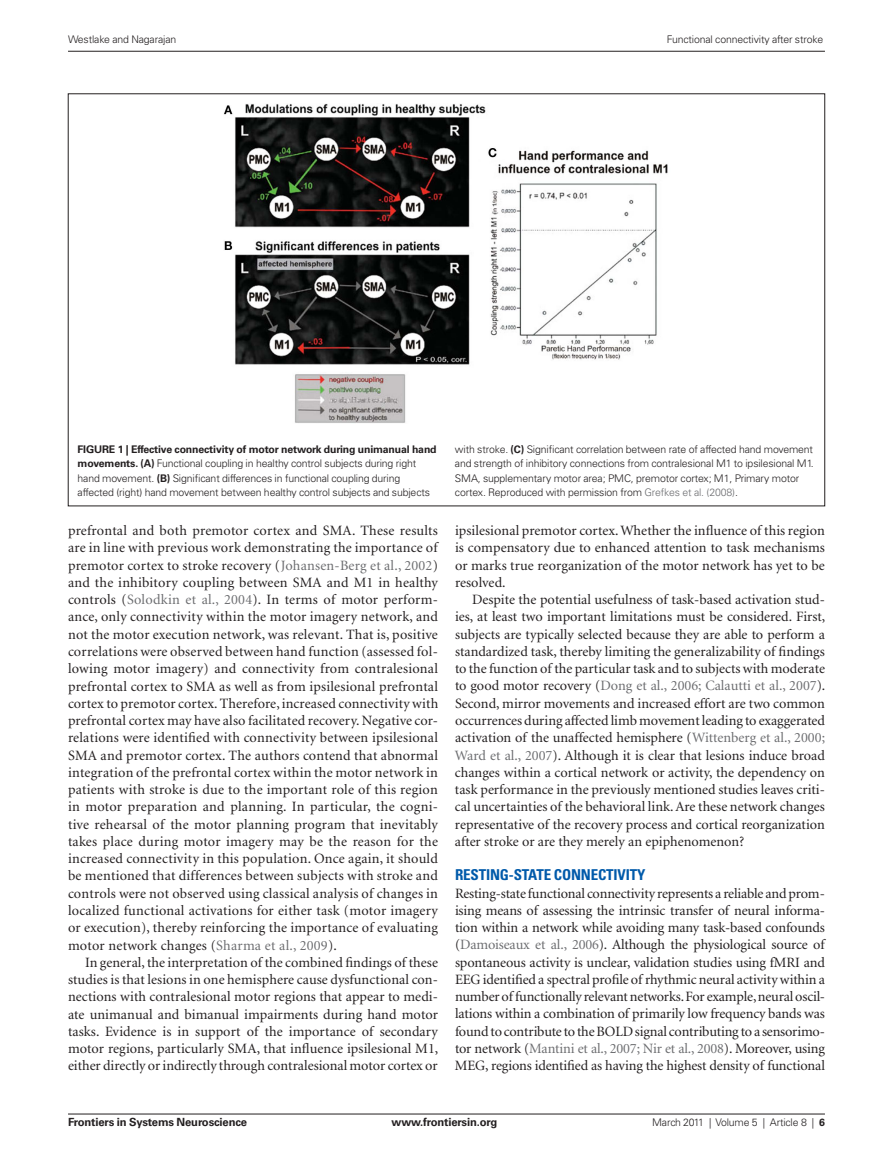
<style>
.page{position:relative;width:893px;height:1170px;background:#fff}
.page>*{position:absolute;margin:0;border:0;box-sizing:border-box;transform-origin:0 0}
.t1{font:700 condensed 15px "Univers";letter-spacing:-.01em;color:#015aaa}
.t2{font:14.25px/17.2px "Minion";color:#231f20;text-align:justify}
.t3{font:700 11.25px "Univers";letter-spacing:-.015em;color:#231f20}
.t4{font:300 10.5px/14.2px "Univers";letter-spacing:-.015em;color:#231f20}
.s1{font-weight:700}
.s2{color:#6c6d70}
</style>
<div class="page">
<img style="left:224px;top:103px;width:444px;height:320px">
<hr style="left:68px;top:1113px;width:757px;height:1px;background:#231f20">
<hr style="left:68px;top:51px;width:757px;height:1px;background:#231f20">
<p class="t4" style="left:68px;top:32px;width:110px">Westlake and Nagarajan</p>
<p class="t4" style="left:667px;top:32px;width:158px">Functional connectivity after stroke</p>
<p class="t4" style="left:78px;top:442px;width:361px"><span class="s1">Figure 1 | Effective connectivity of motor network during unimanual hand movements. (A)</span> Functional coupling in healthy control subjects during right hand movement. <span class="s1">(B)</span> Significant differences in functional coupling during affected (right) hand movement between healthy control subjects and subjects</p>
<p class="t4" style="left:455px;top:442px;width:360px">with stroke. <span class="s1">(C)</span> Significant correlation between rate of affected hand movement and strength of inhibitory connections from contralesional M1 to ipsilesional M1.<br>SMA, supplementary motor area; PMC, premotor cortex; M1, Primary motor cortex. Reproduced with permission from <span class="s2">Grefkes et al. (2008)</span>.</p>
<p class="t2" style="left:68px;top:522px;width:372px">prefrontal and both premotor cortex and SMA. These results are in line with previous work demonstrating the importance of premotor cortex to stroke recovery (<span class="s2">Johansen-Berg et al., 2002</span>) and the inhibitory coupling between SMA and M1 in healthy controls (<span class="s2">Solodkin et al., 2004</span>). In terms of motor perform&shy;ance, only connectivity within the motor imagery network, and not the motor execution network, was relevant. That is, positive correlations were observed between hand function (assessed fol&shy;lowing motor imagery) and connectivity from contralesional prefrontal cortex to SMA as well as from ipsilesional prefrontal cortex to premotor cortex. Therefore, increased connectivity with prefrontal cortex may have also facilitated recovery. Negative cor&shy;relations were identified with connectivity between ipsilesional SMA and premotor cortex. The authors contend that abnormal integration of the prefrontal cortex within the motor network in patients with stroke is due to the important role of this region in motor preparation and planning. In particular, the cogni&shy;tive rehearsal of the motor planning program that inevitably takes place during motor imagery may be the reason for the increased connectivity in this population. Once again, it should be mentioned that differences between subjects with stroke and controls were not observed using classical analysis of changes in localized functional activations for either task (motor imagery or execution), thereby reinforcing the importance of evaluating motor network changes (<span class="s2">Sharma et al., 2009</span>).</p>
<p class="t2" style="left:68px;top:954px;width:372px;text-indent:17px">In general, the interpretation of the combined findings of these studies is that lesions in one hemisphere cause dysfunctional con&shy;nections with contralesional motor regions that appear to medi&shy;ate unimanual and bimanual impairments during hand motor tasks. Evidence is in support of the importance of secondary motor regions, particularly SMA, that influence ipsilesional M1, either directly or indirectly through contralesional motor cortex or</p>
<p class="t2" style="left:455px;top:522px;width:371px">ipsilesional premotor cortex. Whether the influence of this region is compensatory due to enhanced attention to task mechanisms or marks true reorganization of the motor network has yet to be resolved.</p>
<p class="t2" style="left:455px;top:591px;width:372px;text-indent:17px">Despite the potential usefulness of task-based activation stud&shy;ies, at least two important limitations must be considered. First, subjects are typically selected because they are able to perform a standardized task, thereby limiting the generalizability of findings to the function of the particular task and to subjects with moderate to good motor recovery (<span class="s2">Dong et al., 2006; Calautti et al., 2007</span>).<br>Second, mirror movements and increased effort are two common occurrences during affected limb movement leading to exaggerated activation of the unaffected hemisphere (<span class="s2">Wittenberg et al., 2000; Ward et al., 2007</span>). Although it is clear that lesions induce broad changes within a cortical network or activity, the dependency on task performance in the previously mentioned studies leaves criti&shy;cal uncertainties of the behavioral link. Are these network changes representative of the recovery process and cortical reorganization after stroke or are they merely an epiphenomenon?</p>
<p class="t1" style="left:455px;top:865px;width:192px">RESTING-STATE CONNECTIVITY</p>
<p class="t2" style="left:455px;top:884px;width:371px">Resting-state functional connectivity represents a reliable and prom&shy;ising means of assessing the intrinsic transfer of neural informa&shy;tion within a network while avoiding many task-based confounds (<span class="s2">Damoiseaux et al., 2006</span>). Although the physiological source of spontaneous activity is unclear, validation studies using fMRI and EEG identified a spectral profile of rhythmic neural activity within a number of functionally relevant networks. For example, neural oscil&shy;lations within a combination of primarily low frequency bands was found to contribute to the BOLD signal contributing to a sensorimo&shy;tor network (<span class="s2">Mantini et al., 2007; Nir et al., 2008</span>). Moreover, using MEG, regions identified as having the highest density of functional</p>
<p class="t3" style="left:68px;top:1115px;width:181px">Frontiers in Systems Neuroscience</p>
<p class="t3" style="left:392px;top:1115px;width:107px">www.frontiersin.org</p>
<p class="t4" style="left:652px;top:1115px;width:174px">March 2011 | Volume 5 | Article 8 | <span class="s1">6</span></p>
</div>
